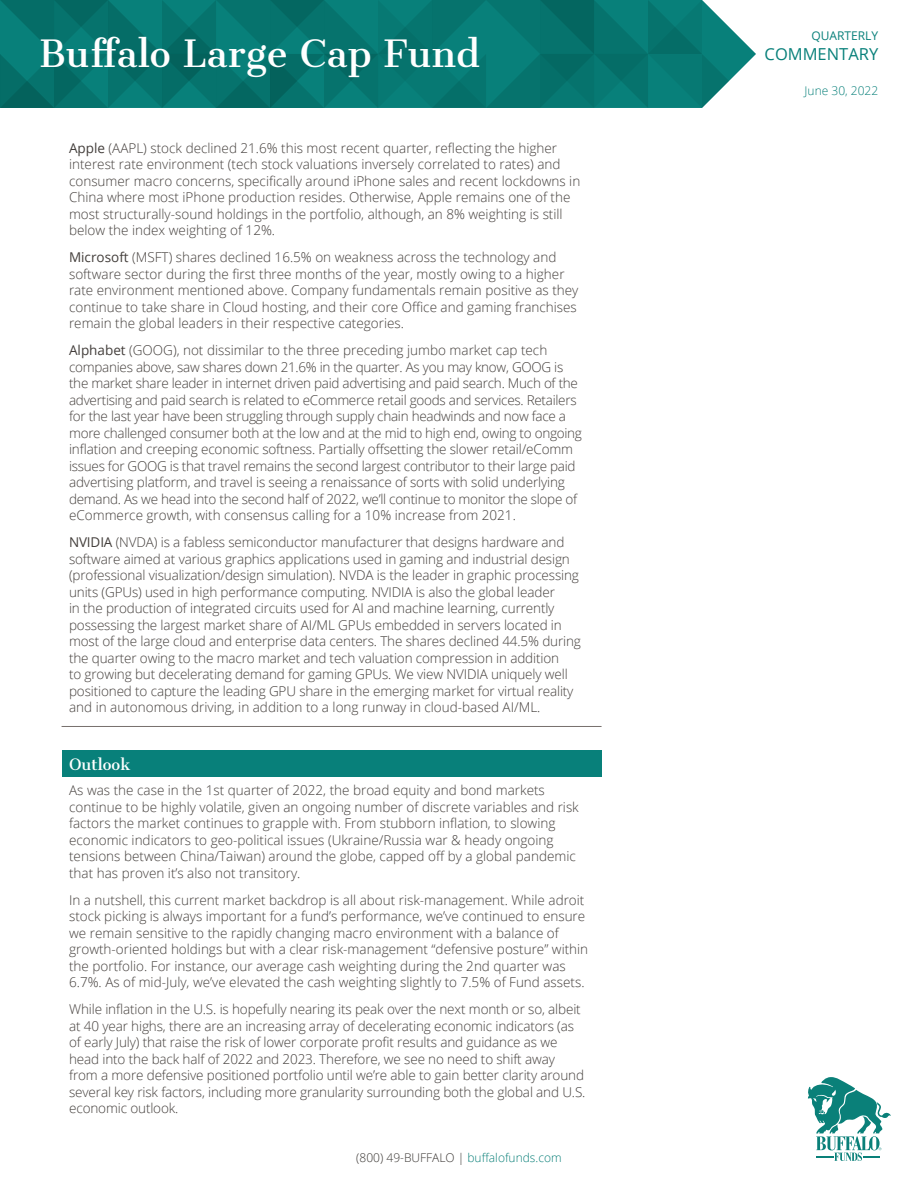
<style>
.page{position:relative;width:918px;height:1188px;background:#fff}
.page>*{position:absolute;margin:0;border:0;box-sizing:border-box;transform-origin:0 0}
.t1{font:36px "Cantata One";color:#fff}
.t2{font:16.5px "Open Sans";color:#08807a}
.t3{font:15px "Cantata One";color:#fff}
.t4{font:300 13.5px/16.5px "Open Sans";letter-spacing:-.01em;color:#433e3b}
.t5{font:300 12px "Open Sans";color:#3c3835}
.t6{font:300 12px "Open Sans";color:#08807a}
.t7{font:12px "Open Sans";color:#08807a}
.s1{font-weight:400}
.s2{color:#0a8079}
</style>
<div class="page">
<svg style="left:0;top:0;width:756px;height:108px;background:#0f7a74"></svg>
<svg style="left:807px;top:1077px;width:84px;height:84px"></svg>
<hr style="left:62px;top:726px;width:540px;height:1px;background:#77706d">
<div style="left:62px;top:750px;width:540px;height:27px;background:#08807a"></div>
<h1 class="t1" style="left:39px;top:31px;width:442px">Buffalo Large Cap Fund</h1>
<p class="t7" style="left:812px;top:28px;width:68px">QUARTERLY</p>
<p class="t2" style="left:765px;top:43px;width:115px">COMMENTARY</p>
<p class="t6" style="left:805px;top:82px;width:75px">June 30, 2022</p>
<p class="t4" style="left:69px;top:139px;width:513px"><span class="s1">Apple</span> (AAPL) stock declined 21.6% this most recent quarter, reflecting the higher interest rate environment (tech stock valuations inversely correlated to rates) and consumer macro concerns, specifically around iPhone sales and recent lockdowns in China where most iPhone production resides. Otherwise, Apple remains one of the most structurally-sound holdings in the portfolio, although, an 8% weighting is still below the index weighting of 12%.</p>
<p class="t4" style="left:69px;top:249px;width:511px"><span class="s1">Microsoft</span> (MSFT) shares declined 16.5% on weakness across the technology and software sector during the first three months of the year, mostly owing to a higher rate environment mentioned above. Company fundamentals remain positive as they continue to take share in Cloud hosting, and their core Office and gaming franchises remain the global leaders in their respective categories.</p>
<p class="t4" style="left:69px;top:342px;width:514px"><span class="s1">Alphabet</span> (GOOG), not dissimilar to the three preceding jumbo market cap tech companies above, saw shares down 21.6% in the quarter. As you may know, GOOG is the market share leader in internet driven paid advertising and paid search. Much of the advertising and paid search is related to eCommerce retail goods and services. Retailers for the last year have been struggling through supply chain headwinds and now face a more challenged consumer both at the low and at the mid to high end, owing to ongoing inflation and creeping economic softness. Partially offsetting the slower retail/eComm issues for GOOG is that travel remains the second largest contributor to their large paid advertising platform, and travel is seeing a renaissance of sorts with solid underlying demand. As we head into the second half of 2022, we’ll continue to monitor the slope of eCommerce growth, with consensus calling for a 10% increase from 2021.</p>
<p class="t4" style="left:69px;top:534px;width:513px"><span class="s1">NVIDIA</span> (NVDA) is a fabless semiconductor manufacturer that designs hardware and software aimed at various graphics applications used in gaming and industrial design (professional visualization/design simulation). NVDA is the leader in graphic processing units (GPUs) used in high performance computing. NVIDIA is also the global leader<br>in the production of integrated circuits used for AI and machine learning, currently possessing the largest market share of AI/ML GPUs embedded in servers located in most of the large cloud and enterprise data centers. The shares declined 44.5% during the quarter owing to the macro market and tech valuation compression in addition<br>to growing but decelerating demand for gaming GPUs. We view NVIDIA uniquely well positioned to capture the leading GPU share in the emerging market for virtual reality and in autonomous driving, in addition to a long runway in cloud-based AI/ML.</p>
<p class="t3" style="left:69px;top:755px;width:63px">Outlook</p>
<p class="t4" style="left:69px;top:782px;width:511px">As was the case in the 1st quarter of 2022, the broad equity and bond markets continue to be highly volatile, given an ongoing number of discrete variables and risk factors the market continues to grapple with. From stubborn inflation, to slowing economic indicators to geo-political issues (Ukraine/Russia war &amp; heady ongoing tensions between China/Taiwan) around the globe, capped off by a global pandemic that has proven it’s also not transitory.</p>
<p class="t4" style="left:69px;top:891px;width:521px">In a nutshell, this current market backdrop is all about risk-management. While adroit stock picking is always important for a fund’s performance, we’ve continued to ensure we remain sensitive to the rapidly changing macro environment with a balance of growth-oriented holdings but with a clear risk-management “defensive posture” within the portfolio. For instance, our average cash weighting during the 2nd quarter was 6.7%. As of mid-July, we’ve elevated the cash weighting slightly to 7.5% of Fund assets.</p>
<p class="t4" style="left:69px;top:1001px;width:518px">While inflation in the U.S. is hopefully nearing its peak over the next month or so, albeit at 40 year highs, there are an increasing array of decelerating economic indicators (as of early July) that raise the risk of lower corporate profit results and guidance as we head into the back half of 2022 and 2023. Therefore, we see no need to shift away from a more defensive positioned portfolio until we’re able to gain better clarity around several key risk factors, including more granularity surrounding both the global and U.S. economic outlook.</p>
<p class="t5" style="left:356px;top:1149px;width:207px">(800) 49-BUFFALO | <span class="s2">buffalofunds.com</span></p>
</div>
